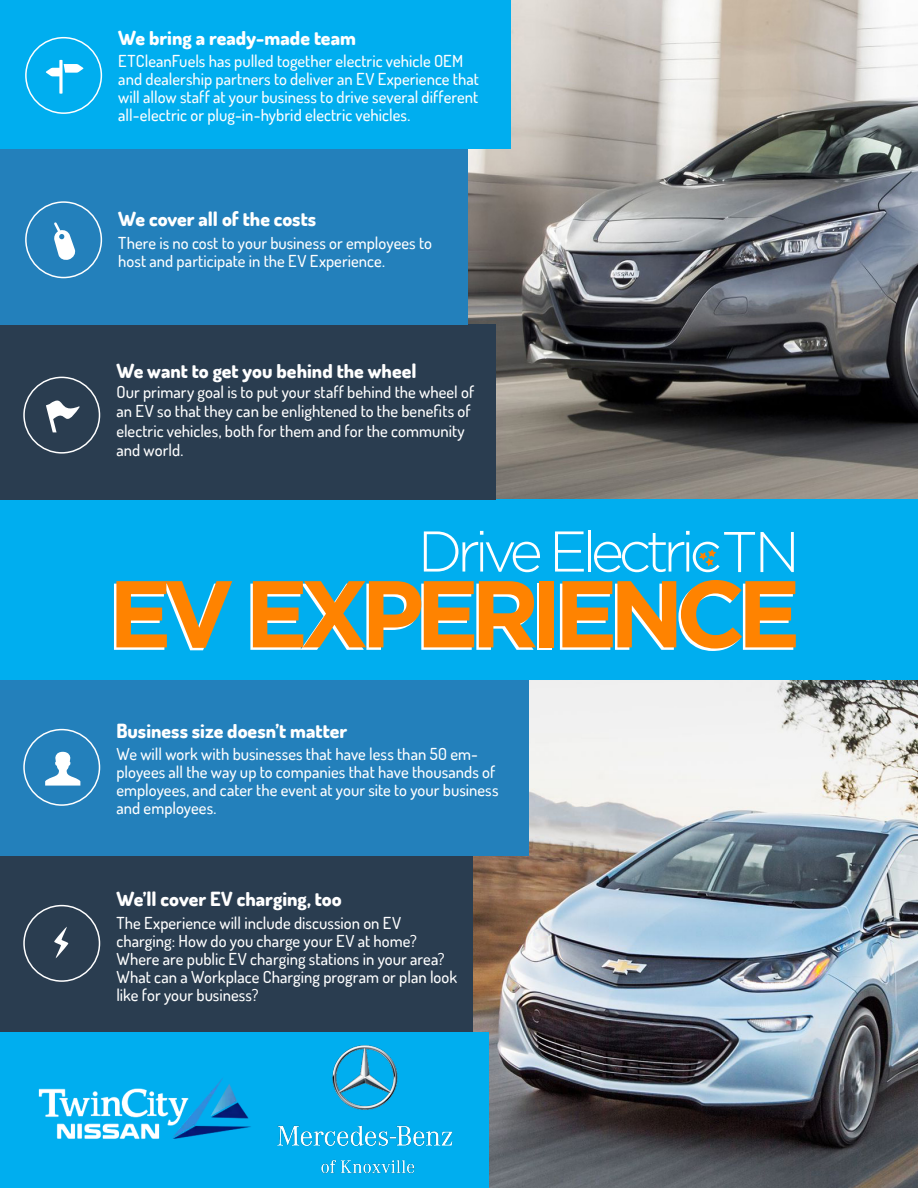
<style>
.page{position:relative;width:918px;height:1188px;background:#fff}
.page>*{position:absolute;margin:0;border:0;box-sizing:border-box;transform-origin:0 0}
.t1{font:700 94.65px "Gotham";letter-spacing:-.09em;color:#ff8300}
.Symbol{font:75px "Entypo";color:#fff}
.Symbol-2{font:70.5px "Entypo";color:#fff}
.t2{font:300 57.3px "Gotham";letter-spacing:-.095em;color:#fff}
.Box_1__Title{font:800 19.5px "Dosis";color:#fff}
.Box_1__Text{font:800 19.5px "Dosis";color:#fff}
.Box_1__Text-2{font:500 16.5px/18px "Dosis";color:#fff}
.Box_1__Title-2{font:500 16.5px "Dosis";color:#fff}
.s1{color:#fff}
</style>
<div class="page">
<img style="left:473px;top:680px;width:445px;height:508px">
<img style="left:468px;top:0;width:450px;height:499px">
<div style="left:0;top:680px;width:528px;height:176px;background:#2380bb"></div>
<div style="left:0;top:856px;width:473px;height:177px;background:#2a3d50"></div>
<div style="left:0;top:1033px;width:489px;height:155px;background:#00aeef"></div>
<div style="left:0;top:499px;width:918px;height:181px;background:#00aeef"></div>
<div style="left:0;top:324px;width:495px;height:175px;background:#2a3d50"></div>
<div style="left:0;top:149px;width:468px;height:175px;background:#2380bb"></div>
<div style="left:0;top:0;width:510px;height:149px;background:#00aeef"></div>
<svg style="left:699px;top:549px;width:17px;height:18px"></svg>
<div style="left:23px;top:377px;width:77px;height:77px;border:2px solid #fff;border-radius:50%"></div>
<img style="left:277px;top:1045px;width:176px;height:129px">
<img style="left:38px;top:1078px;width:213px;height:62px">
<div style="left:23px;top:729px;width:77px;height:77px;border:2px solid #fff;border-radius:50%"></div>
<div style="left:23px;top:905px;width:77px;height:77px;border:2px solid #fff;border-radius:50%"></div>
<div style="left:25px;top:37px;width:77px;height:77px;border:2px solid #fff;border-radius:50%"></div>
<div style="left:25px;top:201px;width:77px;height:77px;border:2px solid #fff;border-radius:50%"></div>
<p class="Symbol" style="left:42px;top:26px;width:47px">$</p>
<p class="Symbol" style="left:50px;top:190px;width:30px">#</p>
<p class="Box_1__Title" style="left:118px;top:25px;width:239px">We bring a ready-made team</p>
<p class="Box_1__Text-2" style="left:118px;top:51px;width:362px">ETCleanFuels has pulled together electric vehicle OEM and dealership partners to deliver an EV Experience that will allow staff at your business to drive several different all-electric or plug-in-hybrid electric vehicles.</p>
<p class="Box_1__Title" style="left:118px;top:207px;width:200px">We cover all of the costs</p>
<p class="Box_1__Title-2" style="left:118px;top:232px;width:315px">There is no cost to your business or employees to</p>
<p class="Box_1__Title-2" style="left:118px;top:250px;width:268px">host and participate in the EV Experience.</p>
<p class="Symbol" style="left:42px;top:365px;width:43px">?</p>
<p class="Symbol" style="left:41px;top:718px;width:44px">+</p>
<p class="Symbol-2" style="left:51px;top:895px;width:23px">Q</p>
<p class="Box_1__Text" style="left:116px;top:358px;width:302px">We want to get you behind the wheel</p>
<p class="Box_1__Text-2" style="left:116px;top:381px;width:359px;line-height:19.5px">Our primary goal is to put your staff behind the wheel of an EV so that they can be enlightened to the benefits of electric vehicles, both for them and for the community and world.</p>
<p class="t2" style="left:418px;top:520px;width:383px">Drive ElectricTN</p>
<p class="t1" style="left:106px;top:559px;width:696px"><span class="s1">EV</span> EXPERIENCE</p>
<p class="Box_1__Title" style="left:116px;top:719px;width:232px">Business size doesn’t matter</p>
<p class="Box_1__Text-2" style="left:116px;top:745px;width:384px">We will work with businesses that have less than 50 em&shy;ployees all the way up to companies that have thousands of employees, and cater the event at your site to your business and employees.</p>
<p class="Box_1__Title" style="left:116px;top:887px;width:227px">We’ll cover EV charging, too</p>
<p class="Box_1__Text-2" style="left:116px;top:913px;width:342px">The Experience will include discussion on EV charging: How do you charge your EV at home?<br>Where are public EV charging stations in your area?<br>What can a Workplace Charging program or plan look like for your business?</p>
</div>
